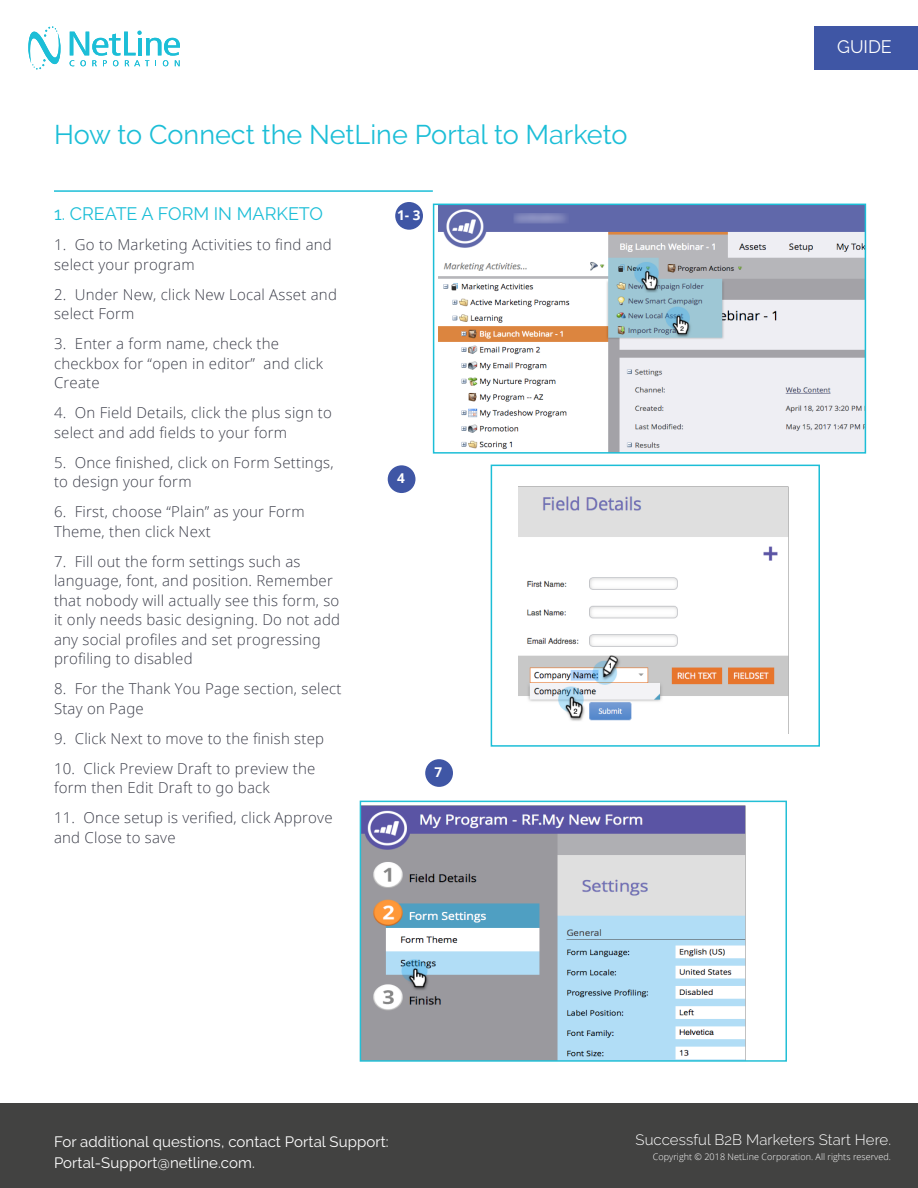
<style>
.page{position:relative;width:918px;height:1188px;background:#fff}
.page>*{position:absolute;margin:0;border:0;box-sizing:border-box;transform-origin:0 0}
.t1{font:27px "Raleway";color:#1cbed7}
.t2{font:18px "Raleway";color:#1cbed7}
.t3{font:18px "Raleway";color:#fff}
.t4{font:300 15px/19.5px "Open Sans";letter-spacing:.015em;color:#3b3d49}
.t5{font:15px/21px "Raleway";letter-spacing:.005em;color:#fff}
.t6{font:300 15px "Raleway";letter-spacing:.005em;color:#fff}
.t7{font:700 13.5px "Open Sans";color:#fff}
.t8{font:300 9px "Open Sans";letter-spacing:.005em;color:#fff}
</style>
<div class="page">
<svg style="left:28px;top:26px;width:33px;height:44px"></svg>
<svg style="left:70px;top:30px;width:110px;height:36px"></svg>
<div style="left:0;top:1104px;width:918px;height:84px;background:#424241"></div>
<div style="left:814px;top:26px;width:104px;height:43px;background:#3f56a5"></div>
<hr style="left:54px;top:190px;width:379px;height:2px;background:#1cbed7">
<div style="left:395px;top:202px;width:28px;height:28px;background:#3f56a5;border-radius:50%"></div>
<div style="left:425px;top:759px;width:28px;height:28px;background:#3f56a5;border-radius:50%"></div>
<div style="left:388px;top:465px;width:27px;height:28px;background:#3f56a5;border-radius:50%"></div>
<img style="left:438px;top:207px;width:425px;height:244px">
<div style="left:433px;top:204px;width:433px;height:250px;border:2px solid #1cbed7"></div>
<img style="left:363px;top:806px;width:382px;height:253px">
<div style="left:360px;top:801px;width:427px;height:261px;border:2px solid #23bfd6"></div>
<img style="left:519px;top:487px;width:270px;height:246px">
<div style="left:491px;top:465px;width:329px;height:282px;border:2px solid #1cbed7"></div>
<p class="t1" style="left:54px;top:119px;width:575px">How to Connect the NetLine Portal to Marketo</p>
<p class="t2" style="left:54px;top:204px;width:270px">1. CREATE A FORM IN MARKETO</p>
<p class="t4" style="left:54px;top:235px;width:279px">1. Go to Marketing Activities to find and select your program</p>
<p class="t4" style="left:54px;top:284px;width:284px">2. Under New, click New Local Asset and select Form</p>
<p class="t4" style="left:54px;top:334px;width:271px">3. Enter a form name, check the checkbox for “open in editor” and click<br>Create</p>
<p class="t4" style="left:54px;top:403px;width:280px">4. On Field Details, click the plus sign to select and add fields to your form</p>
<p class="t4" style="left:54px;top:452px;width:281px">5. Once finished, click on Form Settings, to design your form</p>
<p class="t4" style="left:54px;top:502px;width:252px">6. First, choose “Plain” as your Form<br>Theme, then click Next</p>
<p class="t4" style="left:54px;top:551px;width:288px">7. Fill out the form settings such as language, font, and position. Remember that nobody will actually see this form, so it only needs basic designing. Do not add any social profiles and set progressing profiling to disabled</p>
<p class="t4" style="left:54px;top:679px;width:289px">8. For the Thank You Page section, select<br>Stay on Page</p>
<p class="t4" style="left:54px;top:728px;width:272px">9. Click Next to move to the finish step</p>
<p class="t4" style="left:54px;top:758px;width:263px">10. Click Preview Draft to preview the form then Edit Draft to go back</p>
<p class="t4" style="left:54px;top:808px;width:280px">11. Once setup is verified, click Approve and Close to save</p>
<p class="t7" style="left:397px;top:206px;width:25px">1- 3</p>
<p class="t7" style="left:397px;top:469px;width:9px">4</p>
<p class="t7" style="left:435px;top:763px;width:9px">7</p>
<p class="t3" style="left:837px;top:36px;width:56px">GUIDE</p>
<p class="t5" style="left:54px;top:1131px;width:336px">For additional questions, contact Portal Support:<br>Portal-Support@netline.com.</p>
<p class="t6" style="left:636px;top:1131px;width:257px">Successful B2B Marketers Start Here.</p>
<p class="t8" style="left:653px;top:1150px;width:240px">Copyright © 2018 NetLine Corporation. All rights reserved.</p>
</div>
